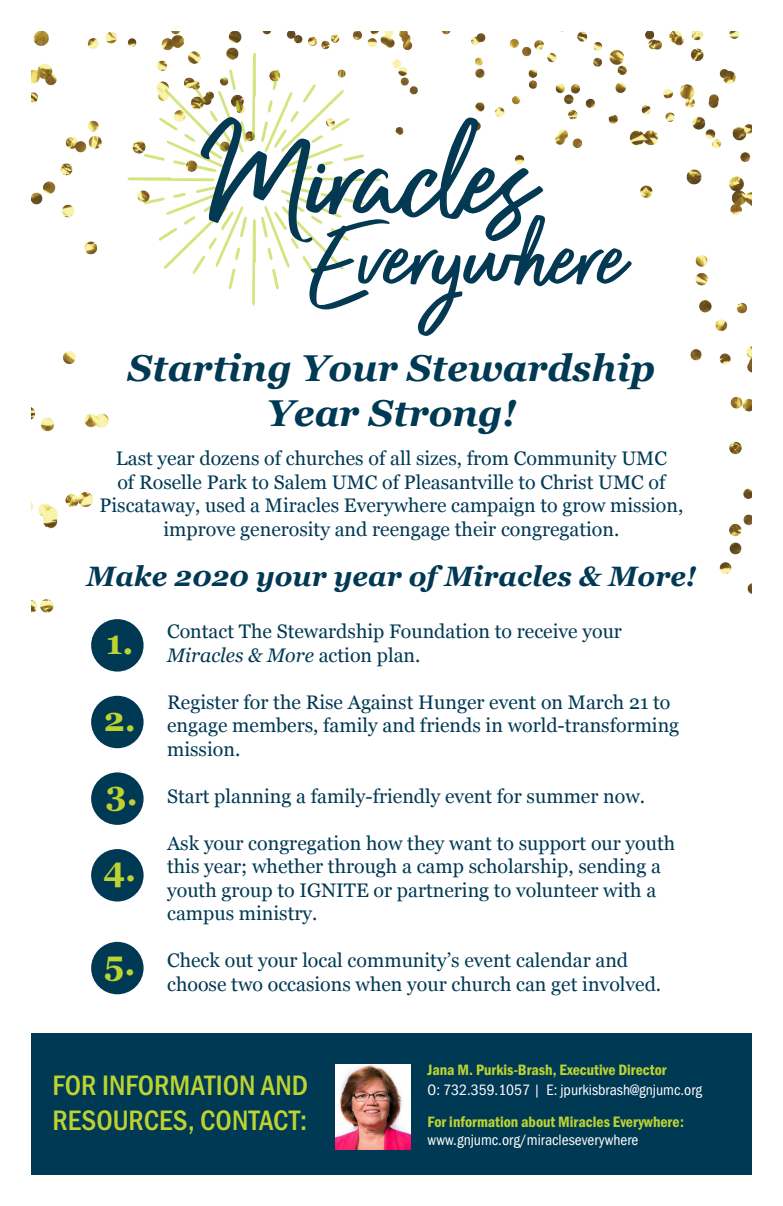
<style>
.page{position:relative;width:783px;height:1206px;background:#fff}
.page>*{position:absolute;margin:0;border:0;box-sizing:border-box;transform-origin:0 0}
.t1{font:italic 700 37.4px/44.8px "Georgia";color:#003954;text-align:center}
.t2{font:700 33.6px "Georgia";color:#bcd331}
.t3{font:500 29.2px/35px "Franklin Gothic URW Con";color:#bcd331}
.t4{font:italic 700 28px "Georgia";color:#003954}
.t5{font:19.6px/23.5px "Georgia";color:#003954}
.t6{font:15.6px "Franklin Gothic URW Con Dem";color:#bcd331}
.t7{font:15.6px "Franklin Gothic URW Con Boo";color:#fff}
.s1{font-style:italic}
</style>
<div class="page">
<img style="left:32px;top:32px;width:720px;height:581px">
<svg style="left:127px;top:53px;width:506px;height:284px"></svg>
<div style="left:32px;top:1033px;width:720px;height:141px;background:#003954"></div>
<img style="left:336px;top:1064px;width:74px;height:85px">
<div style="left:91px;top:619px;width:53px;height:53px;background:#003954;border-radius:50%"></div>
<div style="left:91px;top:696px;width:53px;height:52px;background:#003954;border-radius:50%"></div>
<div style="left:91px;top:772px;width:53px;height:53px;background:#003954;border-radius:50%"></div>
<div style="left:91px;top:849px;width:53px;height:53px;background:#003954;border-radius:50%"></div>
<div style="left:91px;top:942px;width:53px;height:52px;background:#003954;border-radius:50%"></div>
<h1 class="t1" style="left:128px;top:344px;width:529px">Starting Your Stewardship<br>Year Strong!</h1>
<p class="t5" style="left:99px;top:446px;width:585px;text-align:center">Last year dozens of churches of all sizes, from Community UMC<br>of Roselle Park to Salem UMC of Pleasantville to Christ UMC of Piscataway, used a Miracles Everywhere campaign to grow mission, improve generosity and reengage their congregation.</p>
<h3 class="t4" style="left:86px;top:555px;width:612px">Make 2020 your year of Miracles &amp; More!</h3>
<h2 class="t2" style="left:106px;top:617px;width:29px">1.</h2>
<h2 class="t2" style="left:104px;top:694px;width:34px">2.</h2>
<h2 class="t2" style="left:106px;top:768px;width:34px">3.</h2>
<h2 class="t2" style="left:103px;top:844px;width:34px">4.</h2>
<h2 class="t2" style="left:104px;top:938px;width:33px">5.</h2>
<p class="t5" style="left:167px;top:619px;width:456px">Contact The Stewardship Foundation to receive your<br><span class="s1">Miracles &amp; More</span> action plan.</p>
<p class="t5" style="left:167px;top:689px;width:514px">Register for the Rise Against Hunger event on March 21 to engage members, family and friends in world-transforming mission.</p>
<p class="t5" style="left:167px;top:783px;width:479px">Start planning a family-friendly event for summer now.</p>
<p class="t5" style="left:167px;top:830px;width:510px">Ask your congregation how they want to support our youth this year; whether through a camp scholarship, sending a youth group to IGNITE or partnering to volunteer with a campus ministry.</p>
<p class="t5" style="left:167px;top:948px;width:496px">Check out your local community’s event calendar and choose two occasions when your church can get involved.</p>
<h3 class="t3" style="left:53px;top:1067px;width:257px">FOR INFORMATION AND<br>RESOURCES, CONTACT:</h3>
<p class="t6" style="left:427px;top:1059px;width:241px">Jana M. Purkis-Brash, Executive Director</p>
<p class="t7" style="left:427px;top:1080px;width:276px">O: 732.359.1057 | E: jpurkisbrash@gnjumc.org</p>
<p class="t6" style="left:428px;top:1111px;width:258px">For information about Miracles Everywhere:</p>
<p class="t7" style="left:428px;top:1131px;width:212px">www.gnjumc.org/miracleseverywhere</p>
</div>
